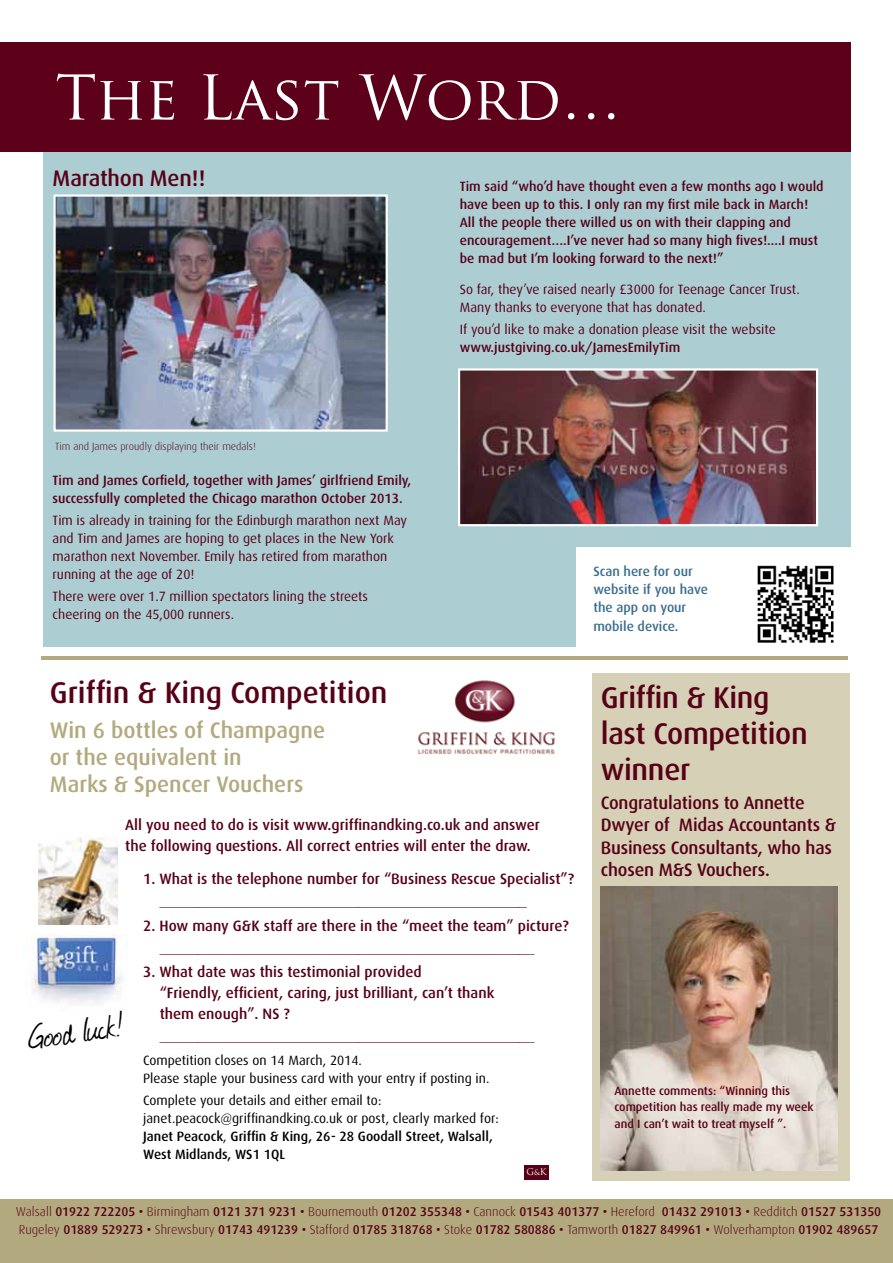
<style>
.page{position:relative;width:893px;height:1263px;background:#fff}
.page>*{position:absolute;margin:0;border:0;box-sizing:border-box;transform-origin:0 0}
.t1{font:60px "Trajan Pro";color:#fff}
.t2{font:39.15px "Journal";color:#000}
.t3{font:500 30px/36px "Dax";letter-spacing:-.01em;color:#570117}
.t4{font:500 22.5px/27px "Dax";color:#b3a97e}
.t5{font:500 22.5px "Dax";letter-spacing:-.01em;color:#570117}
.t6{font:500 18px/22.5px "Dax";letter-spacing:-.01em;color:#570117}
.t7{font:500 15px/21px "Dax";color:#570117}
.t8{font:300 15px "Dax";color:#570117}
.t9{font:13.5px/18px "Dax";color:#570117}
.t10{font:500 13.5px/18px "Dax";color:#570117}
.t11{font:13.5px/18px "Dax";color:#000}
.t12{font:500 13.5px/17.7px "Dax";color:#3b6e8f}
.t13{font:500 12.75px/18px "Dax";color:#570117}
.t14{font:500 12px/16.5px "Dax";color:#570117}
.t15{font:300 10.5px "Dax";color:#570117}
.t16{font:9px "Trajan Pro";color:#fff}
.s1{font-weight:500}
.s2{font-size:7.5px}
.s3{font-weight:300}
</style>
<div class="page">
<div style="left:574px;top:151px;width:276px;height:395px;background:#acced3"></div>
<div style="left:43px;top:152px;width:532px;height:494px;background:#acced3"></div>
<img style="left:26px;top:935px;width:101px;height:69px">
<div style="left:592px;top:673px;width:258px;height:508px;background:#d6d0b7"></div>
<div style="left:0;top:1199px;width:893px;height:64px;background:#b3a97e"></div>
<div style="left:0;top:43px;width:850px;height:109px;background:#5d011a"></div>
<hr style="left:41px;top:657px;width:807px;height:3px;background:#b3a97e">
<img style="left:57px;top:197px;width:328px;height:232px">
<div style="left:54px;top:194px;width:334px;height:238px;border:2px solid #fff"></div>
<svg style="left:39px;top:924px;width:78px;height:1px"></svg>
<img style="left:39px;top:837px;width:78px;height:87px">
<img style="left:601px;top:887px;width:237px;height:284px">
<img style="left:417px;top:680px;width:139px;height:75px">
<div style="left:524px;top:1165px;width:25px;height:15px;background:#570117"></div>
<img style="left:757px;top:565px;width:77px;height:78px">
<img style="left:461px;top:371px;width:354px;height:152px">
<div style="left:458px;top:368px;width:360px;height:158px;border:2px solid #fff"></div>
<h1 class="t1" style="left:55px;top:60px;width:567px">The Last Word…</h1>
<h3 class="t5" style="left:53px;top:166px;width:154px">Marathon Men!!</h3>
<p class="t15" style="left:55px;top:441px;width:202px">Tim and James proudly displaying their medals!</p>
<p class="t10" style="left:53px;top:471px;width:360px">Tim and James Corfield, together with James’ girlfriend Emily, successfully completed the Chicago marathon October 2013.</p>
<p class="t9" style="left:53px;top:511px;width:356px">Tim is already in training for the Edinburgh marathon next May and Tim and James are hoping to get places in the New York marathon next November. Emily has retired from marathon running at the age of 20!</p>
<p class="t9" style="left:53px;top:588px;width:317px">There were over 1.7 million spectators lining the streets cheering on the 45,000 runners.</p>
<p class="t10" style="left:460px;top:178px;width:365px">Tim said “who’d have thought even a few months ago I would have been up to this. I only ran my first mile back in March!<br>All the people there willed us on with their clapping and encouragement….I’ve never had so many high fives!....I must be mad but I’m looking forward to the next!”</p>
<p class="t9" style="left:460px;top:280px;width:342px">So far, they’ve raised nearly £3000 for Teenage Cancer Trust.<br>Many thanks to everyone that has donated.</p>
<p class="t9" style="left:460px;top:321px;width:317px">If you’d like to make a donation please visit the website</p>
<p class="t10" style="left:460px;top:339px;width:222px">www.justgiving.co.uk/JamesEmilyTim</p>
<p class="t12" style="left:593px;top:563px;width:116px">Scan here for our website if you have the app on your</p>
<p class="t12" style="left:593px;top:617px;width:87px">mobile device.</p>
<h3 class="t3" style="left:50px;top:674px;width:339px">Griffin &amp; King Competition</h3>
<h3 class="t4" style="left:50px;top:717px;width:277px">Win 6 bottles of Champagne or the equivalent in<br>Marks &amp; Spencer Vouchers</h3>
<p class="t7" style="left:125px;top:814px;width:416px">All you need to do is visit www.griffinandking.co.uk and answer the following questions. All correct entries will enter the draw.</p>
<p class="t7" style="left:143px;top:869px;width:432px">1. What is the telephone number for “Business Rescue Specialist”?</p>
<p class="t8" style="left:160px;top:892px;width:369px">________________________________________________</p>
<p class="t7" style="left:143px;top:915px;width:427px">2. How many G&amp;K staff are there in the “meet the team” picture?</p>
<p class="t8" style="left:160px;top:938px;width:376px">_________________________________________________</p>
<p class="t7" style="left:160px;top:961px;width:336px;text-indent:-16px">3. What date was this testimonial provided<br>“Friendly, efficient, caring, just brilliant, can’t thank them enough”. NS ?</p>
<p class="t8" style="left:160px;top:1026px;width:376px">_________________________________________________</p>
<p class="t11" style="left:143px;top:1052px;width:348px">Competition closes on 14 March, 2014.<br>Please staple your business card with your entry if posting in.</p>
<p class="t11" style="left:143px;top:1092px;width:357px">Complete your details and either email to: janet.peacock@griffinandking.co.uk or post, clearly marked for:<br><span class="s1">Janet Peacock</span>, <span class="s1">Griffin &amp; King, 26- 28 Goodall Street, Walsall, West Midlands, WS1 1QL</span></p>
<h2 class="t2" style="left:26px;top:1011px;width:96px;rotate:-8deg">Good luck!</h2>
<p class="t16" style="left:526px;top:1166px;width:22px">G<span class="s2">&amp;</span>K</p>
<h3 class="t3" style="left:601px;top:679px;width:208px">Griffin &amp; King last Competition winner</h3>
<h3 class="t6" style="left:601px;top:791px;width:237px">Congratulations to Annette<br>Dwyer of Midas Accountants &amp;<br>Business Consultants, who has chosen M&amp;S Vouchers.</h3>
<p class="t14" style="left:614px;top:1082px;width:201px">Annette comments: “Winning this competition has really made my week and I can’t wait to treat myself ”.</p>
<p class="t13" style="left:16px;top:1203px;width:867px"><span class="s3">Walsall</span> 01922 722205 • <span class="s3">Birmingham</span> 0121 371 9231 • <span class="s3">Bournemouth</span> 01202 355348 • <span class="s3">Cannock</span> 01543 401377 • <span class="s3">Hereford</span> 01432 291013 • <span class="s3">Redditch</span> 01527 531350<br><span class="s3">Rugeley</span> 01889 529273 • <span class="s3">Shrewsbury</span> 01743 491239 • <span class="s3">Stafford</span> 01785 318768 • <span class="s3">Stoke</span> 01782 580886 • <span class="s3">Tamworth</span> 01827 849961 • <span class="s3">Wolverhampton</span> 01902 489657</p>
</div>
